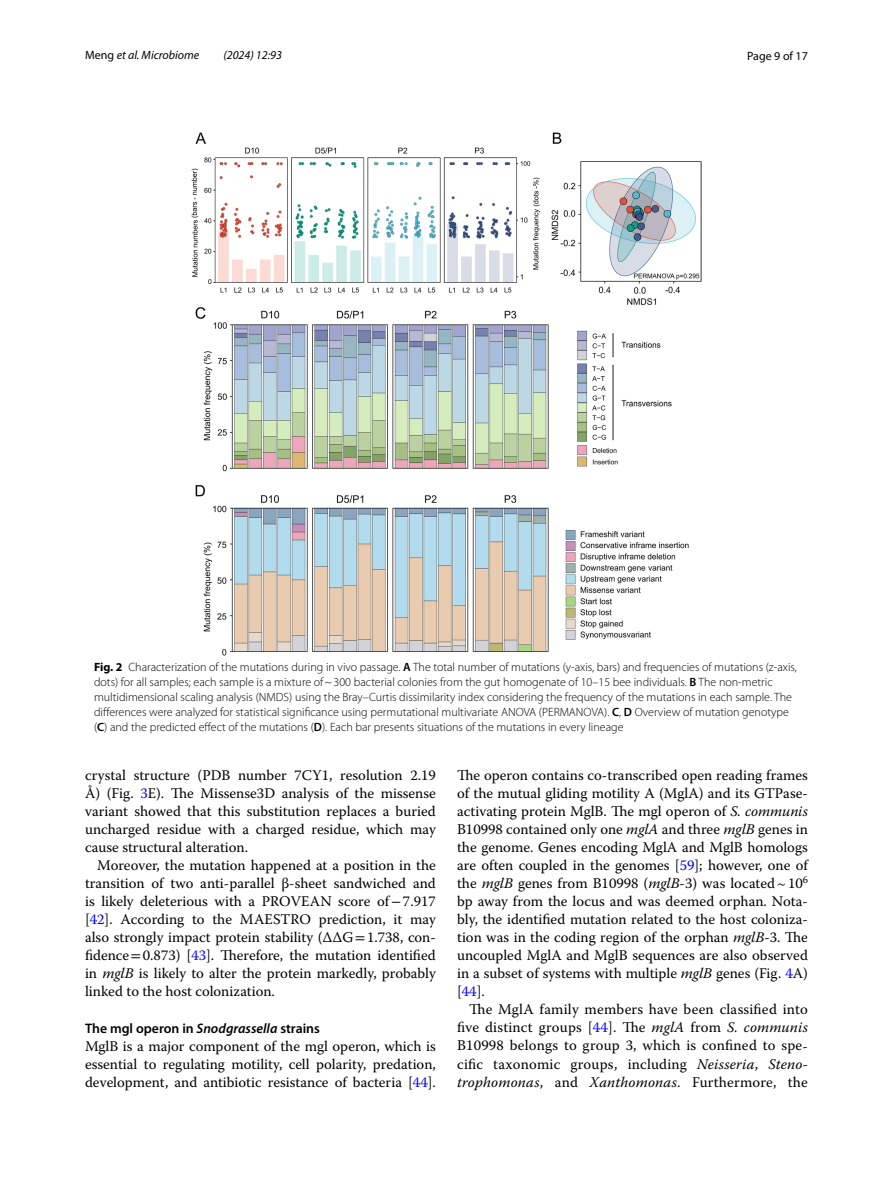
<style>
.page{position:relative;width:893px;height:1187px;background:#fff}
.page>*{position:absolute;margin:0;border:0;box-sizing:border-box;transform-origin:0 0}
.t1{font:14.7px/18px "Warnock Pro";color:#000;text-align:justify}
.t2{font:600 13.8px "Myriad Pro";color:#000}
.t3{font:300 12px/15px "Myriad Pro";color:#000}
.t4{font:italic 12px "Myriad Pro";color:#000}
.t5{font:12px "Myriad Pro";color:#000}
.s1{font-style:normal}
.s2{font-weight:700}
.s3{font-weight:600}
.s4{color:#00f}
.s5{font-family:"STIX"}
.s6{font-style:italic}
</style>
<div class="page">
<img style="left:191px;top:133px;width:511px;height:522px">
<p class="t4" style="left:85px;top:48px;width:116px"><span class="s1">Meng</span> et al. Microbiome</p>
<p class="t4" style="left:223px;top:48px;width:60px">(2024) 12:93</p>
<p class="t5" style="left:747px;top:48px;width:62px">Page 9 of 17</p>
<p class="t3" style="left:94px;top:659px;width:704px"><span class="s2">Fig. 2</span> Characterization of the mutations during in vivo passage. <span class="s3">A</span> The total number of mutations (y-axis, bars) and frequencies of mutations (z-axis, dots) for all samples; each sample is a mixture of~300 bacterial colonies from the gut homogenate of 10–15 bee individuals. <span class="s3">B</span> The non-metric multidimensional scaling analysis (NMDS) using the Bray–Curtis dissimilarity index considering the frequency of the mutations in each sample. The differences were analyzed for statistical significance using permutational multivariate ANOVA (PERMANOVA). <span class="s3">C</span>, <span class="s3">D</span> Overview of mutation genotype (<span class="s3">C</span>) and the predicted effect of the mutations (<span class="s3">D</span>). Each bar presents situations of the mutations in every lineage</p>
<p class="t1" style="left:85px;top:766px;width:352px">crystal structure (PDB number 7CY1, resolution 2.19<br>Å) (Fig. <span class="s4">3</span>E). The Missense3D analysis of the missense variant showed that this substitution replaces a buried uncharged residue with a charged residue, which may cause structural alteration.</p>
<p class="t1" style="left:85px;top:856px;width:352px;text-indent:12px">Moreover, the mutation happened at a position in the transition of two anti-parallel β-sheet sandwiched and is likely deleterious with a PROVEAN score of<span class="s5">−</span>7.917 [<span class="s4">42</span>]. According to the MAESTRO prediction, it may also strongly impact protein stability (ΔΔG<span class="s5">=</span>1.738, con&shy;fidence<span class="s5">=</span>0.873) [<span class="s4">43</span>]. Therefore, the mutation identified in <span class="s6">mglB</span> is likely to alter the protein markedly, probably linked to the host colonization.</p>
<p class="t2" style="left:85px;top:1019px;width:236px">The mgl operon in <span class="s6">Snodgrassella</span> strains</p>
<p class="t1" style="left:85px;top:1036px;width:352px">MglB is a major component of the mgl operon, which is essential to regulating motility, cell polarity, predation, development, and antibiotic resistance of bacteria [<span class="s4">44</span>].</p>
<p class="t1" style="left:457px;top:766px;width:352px">The operon contains co-transcribed open reading frames of the mutual gliding motility A (MglA) and its GTPase&shy;activating protein MglB. The mgl operon of <span class="s6">S. communis </span>B10998 contained only one <span class="s6">mglA</span> and three <span class="s6">mglB</span> genes in the genome. Genes encoding MglA and MglB homologs are often coupled in the genomes [<span class="s4">59</span>]; however, one of the <span class="s6">mglB</span> genes from B10998 (<span class="s6">mglB</span>-3) was located~ -10<sup>6 </sup>bp away from the locus and was deemed orphan. Nota&shy;bly, the identified mutation related to the host coloniza&shy;tion was in the coding region of the orphan <span class="s6">mglB</span>-3. The uncoupled MglA and MglB sequences are also observed in a subset of systems with multiple <span class="s6">mglB</span> genes (Fig. <span class="s4">4</span>A) [<span class="s4">44</span>].</p>
<p class="t1" style="left:457px;top:1000px;width:352px;text-indent:12px">The MglA family members have been classified into five distinct groups [<span class="s4">44</span>]. The <span class="s6">mglA</span> from <span class="s6">S. communis </span>B10998 belongs to group 3, which is confined to spe&shy;cific taxonomic groups, including <span class="s6">Neisseria</span>, <span class="s6">Steno&shy;trophomonas</span>, and <span class="s6">Xanthomonas</span>. Furthermore, the</p>
</div>
